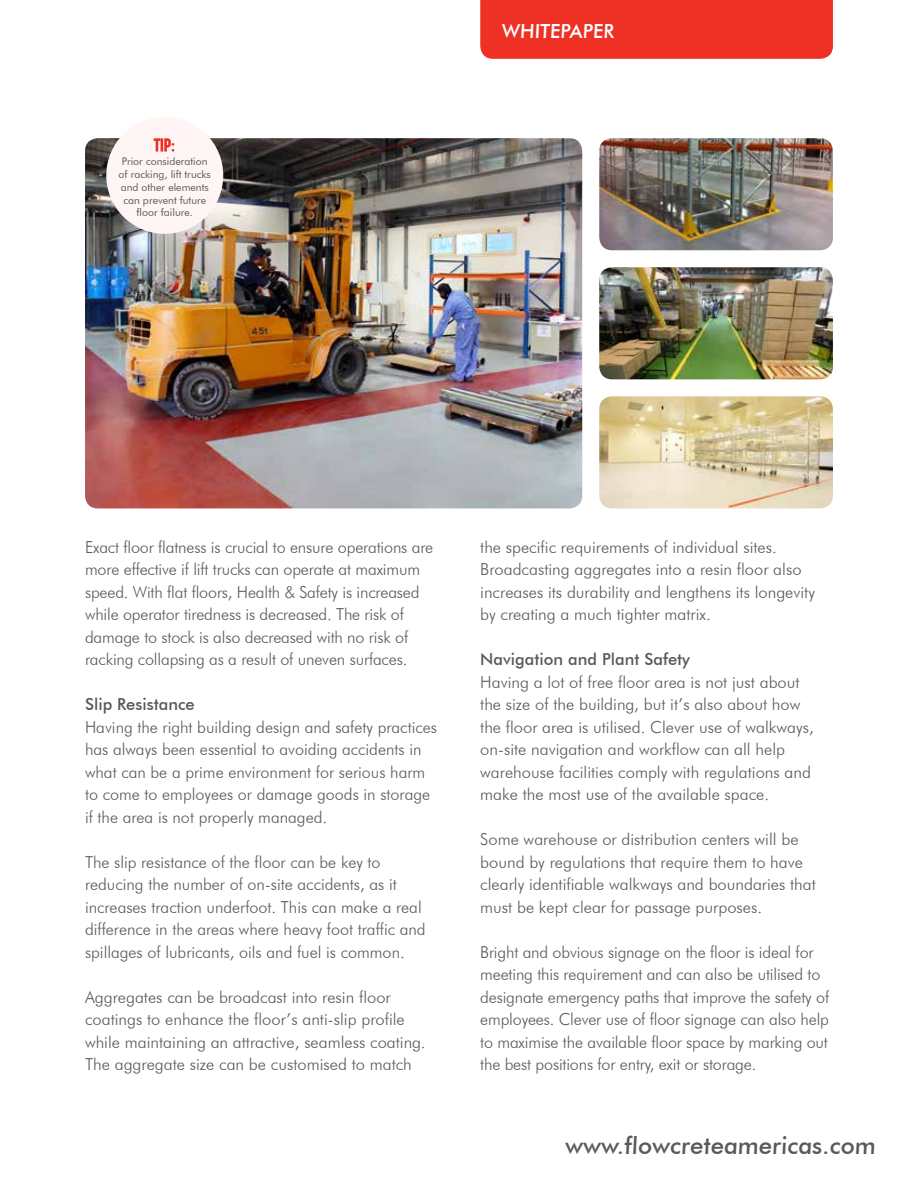
<style>
.page{position:relative;width:918px;height:1188px;background:#fff}
.page>*{position:absolute;margin:0;border:0;box-sizing:border-box;transform-origin:0 0}
.t1{font:500 24px "Futura BT";color:#58595b}
.t2{font:500 19.5px "Futura BT";color:#fff}
.t3{font:300 16.5px/22.5px "Futura BT";color:#58595b}
.t4{font:500 16.5px "Futura BT";color:#58595b}
.t5{font:10.5px/12.8px "Futura BT";color:#58595b;text-align:center}
</style>
<div class="page">
<div style="left:480px;top:0;width:353px;height:59px;background:#ee3124"></div>
<img style="left:85px;top:138px;width:497px;height:370px">
<img style="left:599px;top:396px;width:234px;height:112px">
<img style="left:599px;top:138px;width:234px;height:112px">
<img style="left:599px;top:267px;width:234px;height:112px">
<div style="left:106px;top:117px;width:117px;height:117px;background:#fef5f4;border-radius:50%"></div>
<svg style="left:154px;top:138px;width:20px;height:14px"></svg>
<p class="t5" style="left:119px;top:155px;width:94px">Prior consideration of racking, lift trucks and other elements can prevent future floor failure.</p>
<p class="t2" style="left:502px;top:19px;width:114px">WHITEPAPER</p>
<p class="t3" style="left:85px;top:536px;width:350px">Exact floor flatness is crucial to ensure operations are more effective if lift trucks can operate at maximum speed. With flat floors, Health &amp; Safety is increased while operator tiredness is decreased. The risk of damage to stock is also decreased with no risk of racking collapsing as a result of uneven surfaces.</p>
<p class="t4" style="left:85px;top:694px;width:111px">Slip Resistance</p>
<p class="t3" style="left:85px;top:716px;width:353px">Having the right building design and safety practices has always been essential to avoiding accidents in what can be a prime environment for serious harm to come to employees or damage goods in storage if the area is not properly managed.</p>
<p class="t3" style="left:85px;top:851px;width:342px">The slip resistance of the floor can be key to reducing the number of on-site accidents, as it increases traction underfoot. This can make a real difference in the areas where heavy foot traffic and spillages of lubricants, oils and fuel is common.</p>
<p class="t3" style="left:85px;top:986px;width:342px">Aggregates can be broadcast into resin floor coatings to enhance the floor’s anti-slip profile while maintaining an attractive, seamless coating.<br>The aggregate size can be customised to match</p>
<p class="t3" style="left:480px;top:536px;width:336px">the specific requirements of individual sites.<br>Broadcasting aggregates into a resin floor also increases its durability and lengthens its longevity by creating a much tighter matrix.</p>
<p class="t4" style="left:480px;top:650px;width:211px">Navigation and Plant Safety</p>
<p class="t3" style="left:480px;top:671px;width:335px">Having a lot of free floor area is not just about the size of the building, but it’s also about how the floor area is utilised. Clever use of walkways, on-site navigation and workflow can all help warehouse facilities comply with regulations and make the most use of the available space.</p>
<p class="t3" style="left:480px;top:828px;width:337px">Some warehouse or distribution centers will be bound by regulations that require them to have clearly identifiable walkways and boundaries that must be kept clear for passage purposes.</p>
<p class="t3" style="left:480px;top:941px;width:350px">Bright and obvious signage on the floor is ideal for meeting this requirement and can also be utilised to designate emergency paths that improve the safety of employees. Clever use of floor signage can also help to maximise the available floor space by marking out the best positions for entry, exit or storage.</p>
<h1 class="t1" style="left:565px;top:1131px;width:314px">www.flowcreteamericas.com</h1>
</div>
